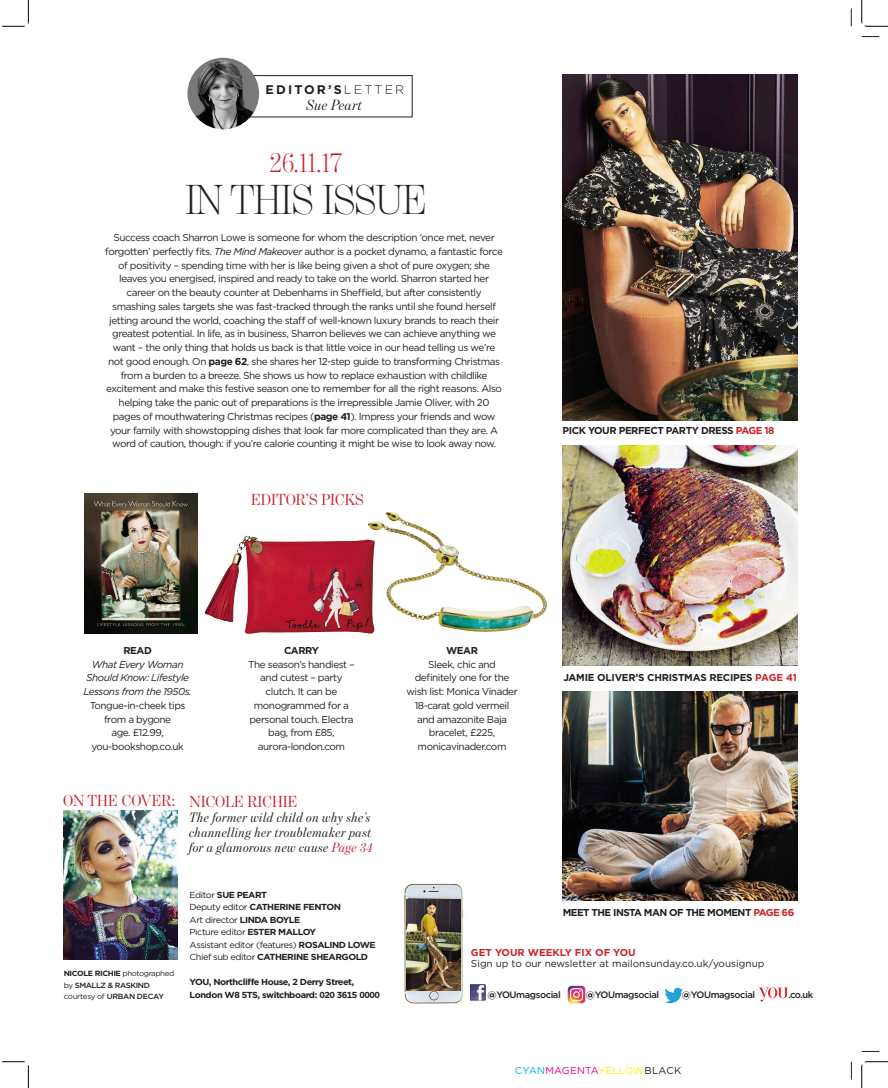
<style>
.page{position:relative;width:888px;height:1088px;background:#fff}
.page>*{position:absolute;margin:0;border:0;box-sizing:border-box;transform-origin:0 0}
.t1{font:300 42.5px "Benton Mod Disp";letter-spacing:-.025em;color:#231f20}
.t2{font:300 28.75px "Benton Mod Disp";color:#c8242b}
.t3{font:16.25px "Benton Mod Disp";color:#c8242b}
.t4{font:italic 15px "Benton Mod Disp";letter-spacing:.03em;color:#231f20}
.t5{font:italic 13.75px/15px "Benton Mod Disp";letter-spacing:.03em;color:#231f20}
.t6{font:700 12.5px "Gotham";letter-spacing:.17em;color:#231f20}
.t7{font:10px/13.8px "Gotham";letter-spacing:-.045em;color:#231f20;text-align:center}
.t8{font:700 10px "Gotham";letter-spacing:-.045em;color:#231f20}
.t9{font:italic 10px/13.8px "Gotham";letter-spacing:-.045em;color:#231f20;text-align:center}
.t10{font:10px "Gotham";color:#231f20}
.t11{font:700 10px "Gotham";letter-spacing:-.02em;color:#231f20}
.t12{font:10px "Gotham";letter-spacing:.015em;color:#ed028c}
.t13{font:700 10px "Gotham";color:#c8242b}
.t14{font:500 9.38px "Gotham";letter-spacing:-.045em;color:#231f20}
.t15{font:8.75px/12.5px "Gotham";letter-spacing:-.05em;color:#231f20;scale:1.05 1}
.t16{font:700 8.75px/12.5px "Gotham";letter-spacing:-.05em;color:#231f20;scale:1.05 1}
.t17{font:7.5px/11.2px "Gotham";letter-spacing:-.05em;color:#231f20;scale:1.05 1}
.t18{font:700 7.5px "Gotham";letter-spacing:-.05em;color:#231f20;scale:1.05 1}
.s1{font-weight:300}
.s2{font-style:italic}
.s3{font-weight:700}
.s4{color:#c8242b}
.s5{font-weight:500}
.s6{color:#00aeef}
.s7{color:#fff101}
.s8{color:#231f20}
</style>
<div class="page">
<svg style="left:861px;top:36px;width:18px;height:1px"></svg>
<svg style="left:850px;top:9px;width:1px;height:17px"></svg>
<svg style="left:850px;top:1062px;width:1px;height:17px"></svg>
<svg style="left:862px;top:1050px;width:17px;height:1px"></svg>
<img style="left:562px;top:691px;width:235px;height:209px">
<img style="left:562px;top:445px;width:235px;height:220px">
<img style="left:64px;top:810px;width:114px;height:149px">
<div style="left:238px;top:75px;width:174px;height:42px;border:1px solid #231f20"></div>
<img style="left:187px;top:58px;width:72px;height:71px;border-radius:50%">
<img style="left:367px;top:511px;width:117px;height:64px">
<img style="left:204px;top:535px;width:171px;height:99px">
<img style="left:470px;top:984px;width:15px;height:16px">
<img style="left:567px;top:984px;width:18px;height:18px">
<img style="left:665px;top:987px;width:18px;height:17px">
<svg style="left:759px;top:987px;width:28px;height:14px"></svg>
<img style="left:84px;top:493px;width:113px;height:140px">
<img style="left:403px;top:883px;width:61px;height:121px">
<img style="left:562px;top:75px;width:235px;height:345px">
<img style="left:407px;top:898px;width:53px;height:92px">
<svg style="left:2px;top:0;width:27px;height:27px"></svg>
<svg style="left:2px;top:1061px;width:27px;height:26px"></svg>
<svg style="left:861px;top:0;width:26px;height:27px"></svg>
<svg style="left:861px;top:1061px;width:26px;height:26px"></svg>
<p class="t6" style="left:265px;top:81px;width:140px">EDITOR ’S<span class="s1">LETTER</span></p>
<h3 class="t4" style="left:307px;top:96px;width:57px">Sue Peart</h3>
<h2 class="t2" style="left:269px;top:147px;width:74px">26.11.17</h2>
<h1 class="t1" style="left:185px;top:176px;width:244px">IN THIS ISSUE</h1>
<p class="t7" style="left:105px;top:230px;width:399px">Success coach Sharron Lowe is someone for whom the description ‘once met, never forgotten’ perfectly fits. <span class="s2">The Mind Makeover</span> author is a pocket dynamo, a fantastic force of positivity – spending time with her is like being given a shot of pure oxygen; she leaves you energised, inspired and ready to take on the world. Sharron started her career on the beauty counter at Debenhams in Sheffield, but after consistently smashing sales targets she was fast-tracked through the ranks until she found herself jetting around the world, coaching the staff of well-known luxury brands to reach their greatest potential. In life, as in business, Sharron believes we can achieve anything we want – the only thing that holds us back is that little voice in our head telling us we’re not good enough. On <span class="s3">PAGE 62</span>, she shares her 12-step guide to transforming Christmas from a burden to a breeze. She shows us how to replace exhaustion with childlike excitement and make this festive season one to remember for all the right reasons. Also helping take the panic out of preparations is the irrepressible Jamie Oliver, with 20 pages of mouthwatering Christmas recipes (<span class="s3">PAGE 41</span>). Impress your friends and wow your family with showstopping dishes that look far more complicated than they are. A word of caution, though: if you’re calorie counting it might be wise to look away now.</p>
<h3 class="t3" style="left:251px;top:490px;width:114px">EDITOR’S PICKS</h3>
<p class="t8" style="left:562px;top:423px;width:213px">PICK YOUR PERFECT PARTY DRESS <span class="s4">PAGE 18</span></p>
<p class="t8" style="left:123px;top:643px;width:15px">READ</p>
<p class="t9" style="left:83px;top:656px;width:110px">What Every Woman<br>Should Know: Lifestyle<br>Lessons from the 1950s.</p>
<p class="t7" style="left:90px;top:698px;width:97px">Tongue-in-cheek tips from a bygone<br>age. £12.99, you-bookshop.co.uk</p>
<p class="t8" style="left:284px;top:643px;width:36px">CARRY</p>
<p class="t7" style="left:248px;top:656px;width:108px">The season’s handiest – and cutest – party clutch. It can be monogrammed for a personal touch. Electra bag, from £85, aurora-london.com</p>
<p class="t8" style="left:446px;top:643px;width:33px">WEAR</p>
<p class="t7" style="left:406px;top:656px;width:113px">Sleek, chic and definitely one for the wish list: Monica Vinader<br>18-carat gold vermeil and amazonite Baja bracelet, £225, monicavinader.com</p>
<p class="t11" style="left:563px;top:670px;width:235px">JAMIE OLIVER’S CHRISTMAS RECIPES <span class="s4">PAGE 41</span></p>
<h3 class="t3" style="left:63px;top:791px;width:114px">ON THE COVER:</h3>
<p class="t17" style="left:64px;top:967px;width:107px;text-indent:59px">photographed by <span class="s5">smallz &amp; Raskind </span>courtesy of <span class="s5">urban decay</span></p>
<p class="t18" style="left:64px;top:968px;width:47px">NICOLE RICHIE</p>
<h3 class="t3" style="left:189px;top:792px;width:109px">NICOLE RICHIE</h3>
<h3 class="t5" style="left:189px;top:809px;width:185px">The former wild child on why she’s channelling her troublemaker past for a glamorous new cause <span class="s4">Page 34</span></h3>
<p class="t15" style="left:189px;top:888px;width:33px">Editor <span class="s3">SUE</span></p>
<p class="t16" style="left:237px;top:888px;width:7px">PEA</p>
<p class="t15" style="left:189px;top:888px;width:75px;text-indent:65px"><span class="s3">RT<br></span>Deputy editor <span class="s3">CATHE</span></p>
<p class="t16" style="left:279px;top:900px;width:12px">RINE</p>
<p class="t16" style="left:303px;top:900px;width:7px">FENTON</p>
<p class="t15" style="left:189px;top:913px;width:59px">Art director <span class="s3">LINDA</span></p>
<p class="t16" style="left:270px;top:913px;width:29px">BOYLE</p>
<p class="t15" style="left:189px;top:925px;width:62px">Picture editor <span class="s3">ESTE</span></p>
<p class="t15" style="left:189px;top:925px;width:117px;text-align:right"><span class="s3">R MALLOY<br></span>Assistant editor (features) <span class="s3">ROSA</span></p>
<p class="t16" style="left:324px;top:938px;width:11px">LIND</p>
<p class="t16" style="left:348px;top:938px;width:27px">LOWE</p>
<p class="t15" style="left:189px;top:950px;width:78px">Chief sub editor <span class="s3">CATHE</span></p>
<p class="t16" style="left:287px;top:950px;width:12px">RINE</p>
<p class="t16" style="left:311px;top:950px;width:7px">SHEA</p>
<p class="t16" style="left:335px;top:950px;width:31px">RGOLD</p>
<p class="t16" style="left:189px;top:975px;width:8px">YOU</p>
<p class="t16" style="left:189px;top:975px;width:183px;text-indent:19px">, NORTHCLIFFE H OUSE, 2 DERRY STREET,<br>LONDON W8 5TS, SWITCHBOARD: 020 3615 0000</p>
<p class="t8" style="left:562px;top:905px;width:233px">MEET THE INSTA MAN OF THE MOMENT <span class="s4">PAGE 66</span></p>
<p class="t13" style="left:471px;top:945px;width:151px">GET YOUR WEEKLY FIX OF YOU</p>
<p class="t10" style="left:471px;top:957px;width:295px">Sign up to our newsletter at mailonsunday.co.uk/yousignup</p>
<p class="t14" style="left:487px;top:988px;width:75px"><span class="s3">@</span>YOU magsocial</p>
<p class="t14" style="left:586px;top:987px;width:75px"><span class="s3">@</span>YOU magsocial</p>
<p class="t14" style="left:681px;top:988px;width:75px"><span class="s3">@</span>YOU magsocial</p>
<p class="t14" style="left:788px;top:988px;width:27px">.co.uk</p>
<p class="t12" style="left:515px;top:1063px;width:168px"><span class="s6">CYAN</span>MAGENTA<span class="s7">YELLOW</span><span class="s8">BLACK</span></p>
</div>
